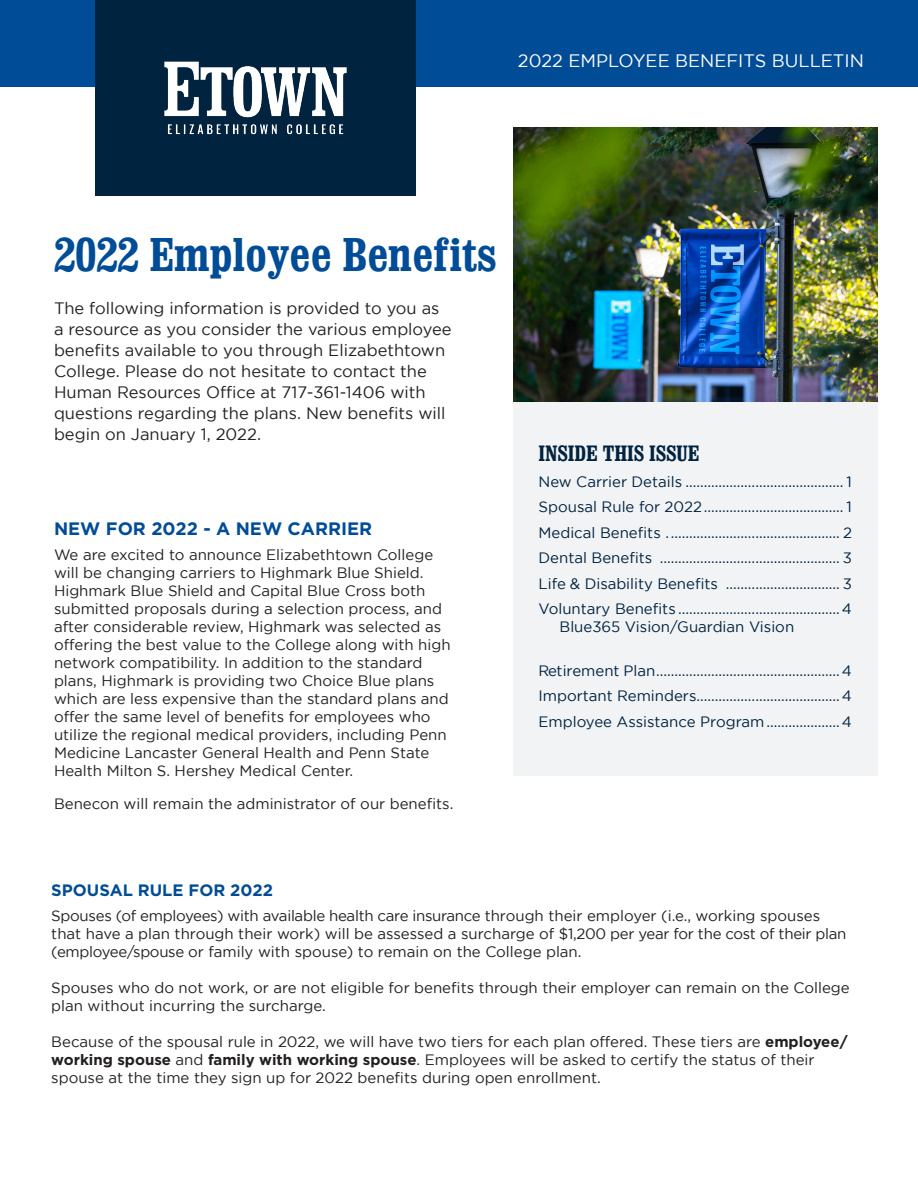
<style>
.page{position:relative;width:918px;height:1188px;background:#fff}
.page>*{position:absolute;margin:0;border:0;box-sizing:border-box;transform-origin:0 0}
.t1{font:700 condensed 48px "Clarendon";color:#004c97}
.Sub_heads{font:700 condensed 22.5px "Clarendon";color:#002340}
.t2{font:18px "Gotham";color:#fff}
.body_text{font:700 18px "Gotham";color:#004c97}
.body_text-2{font:16.5px/21px "Gotham";color:#231f20}
.body_text-3{font:700 16.5px "Gotham";color:#004c97}
.body_text-4{font:15px/18px "Gotham";color:#231f20}
.body_text-5{font:15px "Gotham";color:#002340}
.s1{font-weight:700}
</style>
<div class="page">
<div style="left:0;top:0;width:918px;height:86px;background:#004c97"></div>
<img style="left:513px;top:128px;width:365px;height:275px">
<div style="left:513px;top:403px;width:365px;height:373px;background:#f2f3f4"></div>
<div style="left:95px;top:0;width:321px;height:195px;background:#002340"></div>
<img style="left:164px;top:61px;width:183px;height:74px">
<p class="t2" style="left:242px;top:51px;width:623px">ELIZABETHTOWN COLLEGE | 2022 EMPLOYEE BENEFITS BULLETIN</p>
<p class="t1" style="left:54px;top:225px;width:445px">2022 Employee Benefits</p>
<p class="body_text-2" style="left:54px;top:298px;width:399px">The following information is provided to you as a resource as you consider the various employee benefits available to you through Elizabethtown College. Please do not hesitate to contact the Human Resources Office at 717-361-1406 with questions regarding the plans. New benefits will begin on January 1, 2022.</p>
<p class="body_text" style="left:54px;top:519px;width:320px">NEW FOR 2022 - A NEW CARRIER</p>
<p class="body_text-4" style="left:54px;top:546px;width:398px">We are excited to announce Elizabethtown College will be changing carriers to Highmark Blue Shield.<br>Highmark Blue Shield and Capital Blue Cross both submitted proposals during a selection process, and after considerable review, Highmark was selected as offering the best value to the College along with high network compatibility. In addition to the standard plans, Highmark is providing two Choice Blue plans which are less expensive than the standard plans and offer the same level of benefits for employees who utilize the regional medical providers, including Penn Medicine Lancaster General Health and Penn State Health Milton S. Hershey Medical Center.</p>
<p class="body_text-4" style="left:54px;top:795px;width:401px">Benecon will remain the administrator of our benefits.</p>
<p class="Sub_heads" style="left:539px;top:440px;width:162px">INSIDE THIS ISSUE</p>
<p class="body_text-5" style="left:539px;top:473px;width:315px">New Carrier Details ........................................... 1</p>
<p class="body_text-5" style="left:539px;top:499px;width:315px">Spousal Rule for 2022...................................... 1</p>
<p class="body_text-5" style="left:539px;top:524px;width:315px">Medical Benefits ............................................... 2</p>
<p class="body_text-5" style="left:539px;top:550px;width:315px">Dental Benefits ................................................. 3</p>
<p class="body_text-5" style="left:539px;top:575px;width:315px">Life &amp; Disability Benefits ............................... 3</p>
<p class="body_text-5" style="left:539px;top:601px;width:315px">Voluntary Benefits ............................................4</p>
<p class="body_text-5" style="left:560px;top:619px;width:236px">Blue365 Vision/Guardian Vision</p>
<p class="body_text-5" style="left:539px;top:662px;width:315px">Retirement Plan..................................................4</p>
<p class="body_text-5" style="left:539px;top:688px;width:315px">Important Reminders.......................................4</p>
<p class="body_text-5" style="left:539px;top:713px;width:315px">Employee Assistance Program....................4</p>
<p class="body_text-3" style="left:51px;top:880px;width:223px">SPOUSAL RULE FOR 2022</p>
<p class="body_text-4" style="left:51px;top:906px;width:797px">Spouses (of employees) with available health care insurance through their employer (i.e., working spouses that have a plan through their work) will be assessed a surcharge of $1,200 per year for the cost of their plan (employee/spouse or family with spouse) to remain on the College plan.</p>
<p class="body_text-4" style="left:51px;top:978px;width:800px">Spouses who do not work, or are not eligible for benefits through their employer can remain on the College plan without incurring the surcharge.</p>
<p class="body_text-4" style="left:51px;top:1032px;width:798px">Because of the spousal rule in 2022, we will have two tiers for each plan offered. These tiers are <span class="s1">employee/ working spouse</span> and <span class="s1">family with working spouse</span>. Employees will be asked to certify the status of their spouse at the time they sign up for 2022 benefits during open enrollment.</p>
</div>
